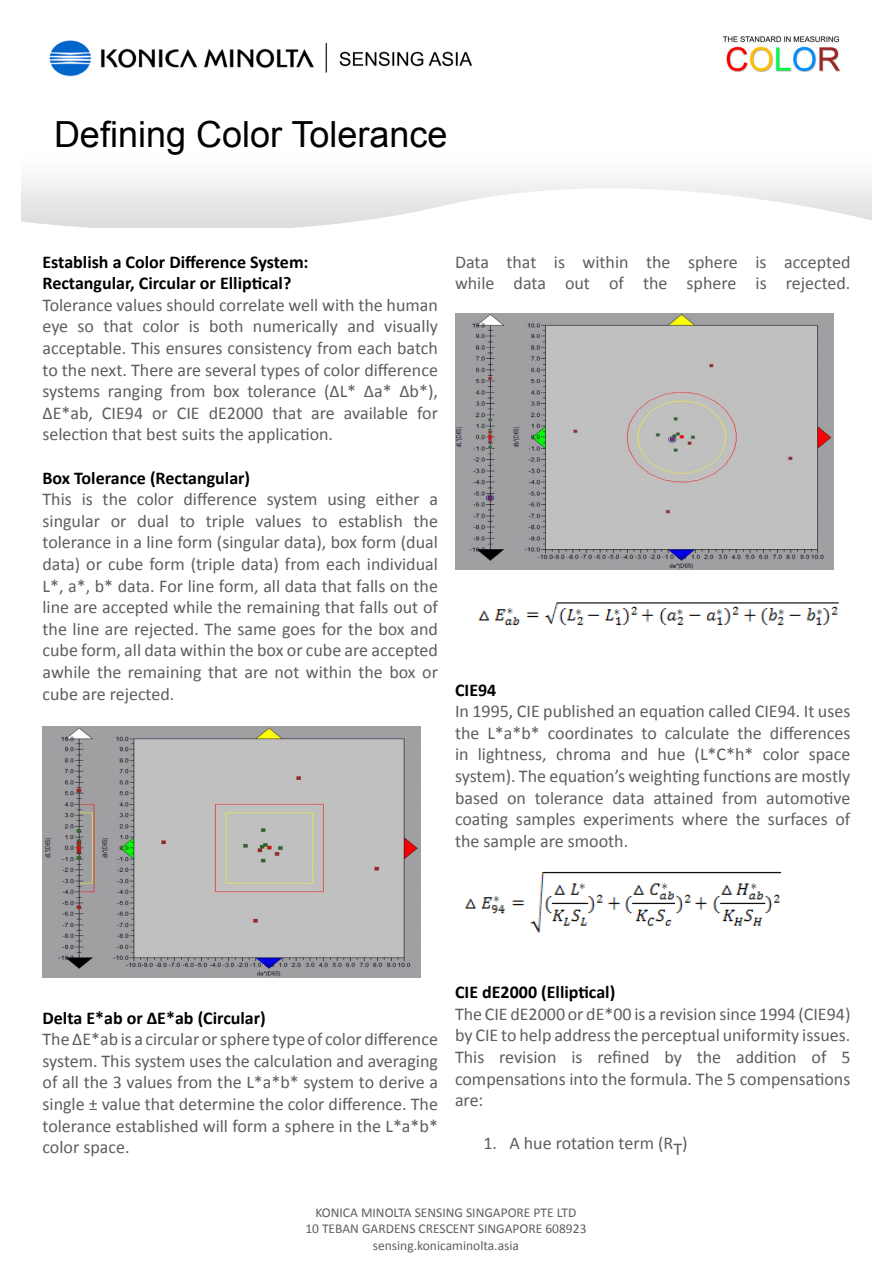
<style>
.page{position:relative;width:893px;height:1263px;background:#fff}
.page>*{position:absolute;margin:0;border:0;box-sizing:border-box;transform-origin:0 0}
.t1{font:36px "Arial";color:#000}
.t2{font:18px/21.6px "Calibri";color:#5f5e5d;text-align:justify}
.t3{font:700 18px/21.6px "Calibri";color:#000}
.t4{font:13.5px/16.2px "Calibri";color:#5f5e5d;text-align:center}
</style>
<div class="page">
<img style="left:21px;top:36px;width:851px;height:191px">
<img style="left:478px;top:602px;width:361px;height:24px">
<img style="left:465px;top:871px;width:317px;height:62px">
<img style="left:43px;top:726px;width:378px;height:251px">
<img style="left:455px;top:314px;width:378px;height:255px">
<h1 class="t1" style="left:54px;top:110px;width:395px">Defining Color Tolerance</h1>
<p class="t3" style="left:43px;top:251px;width:268px">Establish a Color Difference System:<br>Rectangular, Circular or Elliptical?</p>
<p class="t2" style="left:43px;top:294px;width:397px">Tolerance values should correlate well with the human eye so that color is both numerically and visually acceptable. This ensures consistency from each batch to the next. There are several types of color difference systems ranging from box tolerance (ΔL* Δa* Δb*), ΔE*ab, CIE94 or CIE dE2000 that are available for selection that best suits the application.</p>
<p class="t3" style="left:43px;top:467px;width:209px">Box Tolerance (Rectangular)</p>
<p class="t2" style="left:43px;top:488px;width:397px">This is the color difference system using either a singular or dual to triple values to establish the tolerance in a line form (singular data), box form (dual data) or cube form (triple data) from each individual L*, a*, b* data. For line form, all data that falls on the line are accepted while the remaining that falls out of the line are rejected. The same goes for the box and cube form, all data within the box or cube are accepted awhile the remaining that are not within the box or cube are rejected.</p>
<p class="t2" style="left:455px;top:251px;width:397px">Data that is within the sphere is accepted while data out of the sphere is rejected.</p>
<p class="t3" style="left:455px;top:679px;width:43px">CIE94</p>
<p class="t2" style="left:455px;top:700px;width:397px">In 1995, CIE published an equation called CIE94. It uses the L*a*b* coordinates to calculate the differences in lightness, chroma and hue (L*C*h* color space system). The equation’s weighting functions are mostly based on tolerance data attained from automotive coating samples experiments where the surfaces of the sample are smooth.</p>
<p class="t3" style="left:43px;top:1007px;width:225px">Delta E*ab or ΔE*ab (Circular)</p>
<p class="t2" style="left:43px;top:1028px;width:397px">The ΔE*ab is a circular or sphere type of color difference system. This system uses the calculation and averaging of all the 3 values from the L*a*b* system to derive a single ± value that determine the color difference. The tolerance established will form a sphere in the L*a*b* color space.</p>
<p class="t3" style="left:455px;top:981px;width:162px">CIE dE2000 (Elliptical)</p>
<p class="t2" style="left:455px;top:1003px;width:397px">The CIE dE2000 or dE*00 is a revision since 1994 (CIE94) by CIE to help address the perceptual uniformity issues.<br>This revision is refined by the addition of 5 compensations into the formula. The 5 compensations are:</p>
<p class="t2" style="left:483px;top:1132px;width:206px">1. A hue rotation term (RT)</p>
<p class="t4" style="left:305px;top:1204px;width:283px">KONICA MINOLTA SENSING SINGAPORE PTE LTD<br>10 TEBAN GARDENS CRESCENT SINGAPORE 608923 sensing.konicaminolta.asia</p>
</div>
